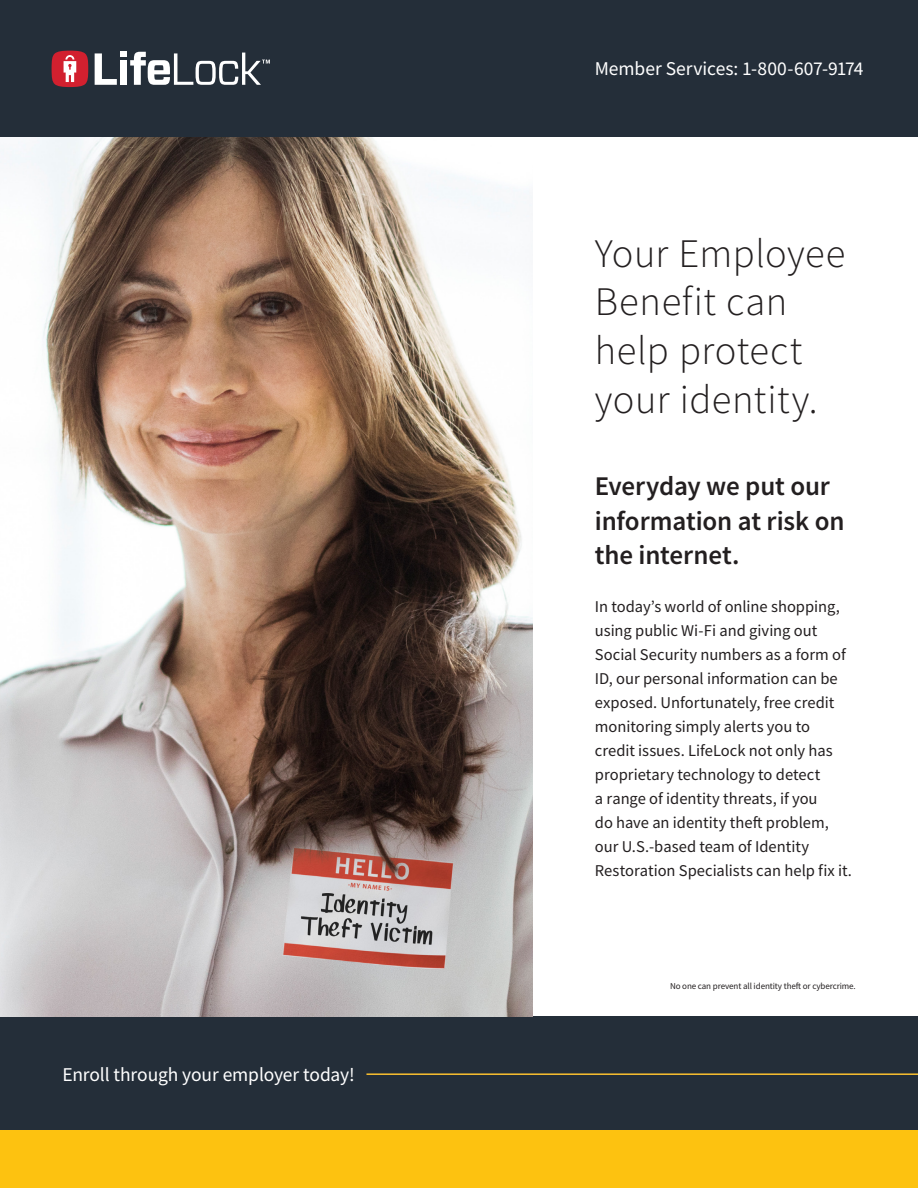
<style>
.page{position:relative;width:918px;height:1188px;background:#fff}
.page>*{position:absolute;margin:0;border:0;box-sizing:border-box;transform-origin:0 0}
.Subheads{font:300 40.5px/48.6px "Source Sans Pro";letter-spacing:.015em;color:#231f20}
.Subheads-2{font:600 27px/34.5px "Source Sans Pro";letter-spacing:-.005em;color:#231f20}
.Subheads-3{font:19.5px "Source Sans Pro";letter-spacing:-.005em;color:#fff}
.t1{font:16.5px/24px "Source Sans Pro";color:#231f20}
.Disclaimer1{font:9px "Source Sans Pro";letter-spacing:-.01em;color:#231f20}
</style>
<div class="page">
<div style="left:0;top:1016px;width:918px;height:114px;background:#242e39"></div>
<div style="left:0;top:1130px;width:918px;height:58px;background:#fdc210"></div>
<img style="left:0;top:136px;width:532px;height:880px">
<div style="left:0;top:0;width:918px;height:136px;background:#242e39"></div>
<hr style="left:366px;top:1073px;width:552px;height:2px;background:#fbc02f">
<svg style="left:95px;top:53px;width:22px;height:32px"></svg>
<div style="left:120px;top:60px;width:7px;height:25px;background:#fff"></div>
<div style="left:120px;top:51px;width:7px;height:6px;background:#fff"></div>
<svg style="left:52px;top:51px;width:36px;height:36px"></svg>
<svg style="left:130px;top:52px;width:140px;height:33px"></svg>
<p class="Subheads-3" style="left:62px;top:1062px;width:294px">Enroll through your employer today!</p>
<p class="Subheads-3" style="left:595px;top:56px;width:270px">Member Services: 1-800-607-9174</p>
<p class="Subheads" style="left:595px;top:229px;width:252px">Your Employee<br>Benefit can help protect your identity.</p>
<p class="Subheads-2" style="left:595px;top:469px;width:251px">Everyday we put our information at risk on the internet.</p>
<p class="t1" style="left:595px;top:595px;width:259px">In today’s world of online shopping, using public Wi-Fi and giving out Social Security numbers as a form of ID, our personal information can be exposed. Unfortunately, free credit monitoring simply alerts you to credit issues. LifeLock not only has proprietary technology to detect<br>a range of identity threats, if you<br>do have an identity theft problem, our U.S.-based team of Identity Restoration Specialists can help fix it.</p>
<p class="Disclaimer1" style="left:670px;top:981px;width:187px">No one can prevent all identity theft or cybercrime.</p>
</div>
